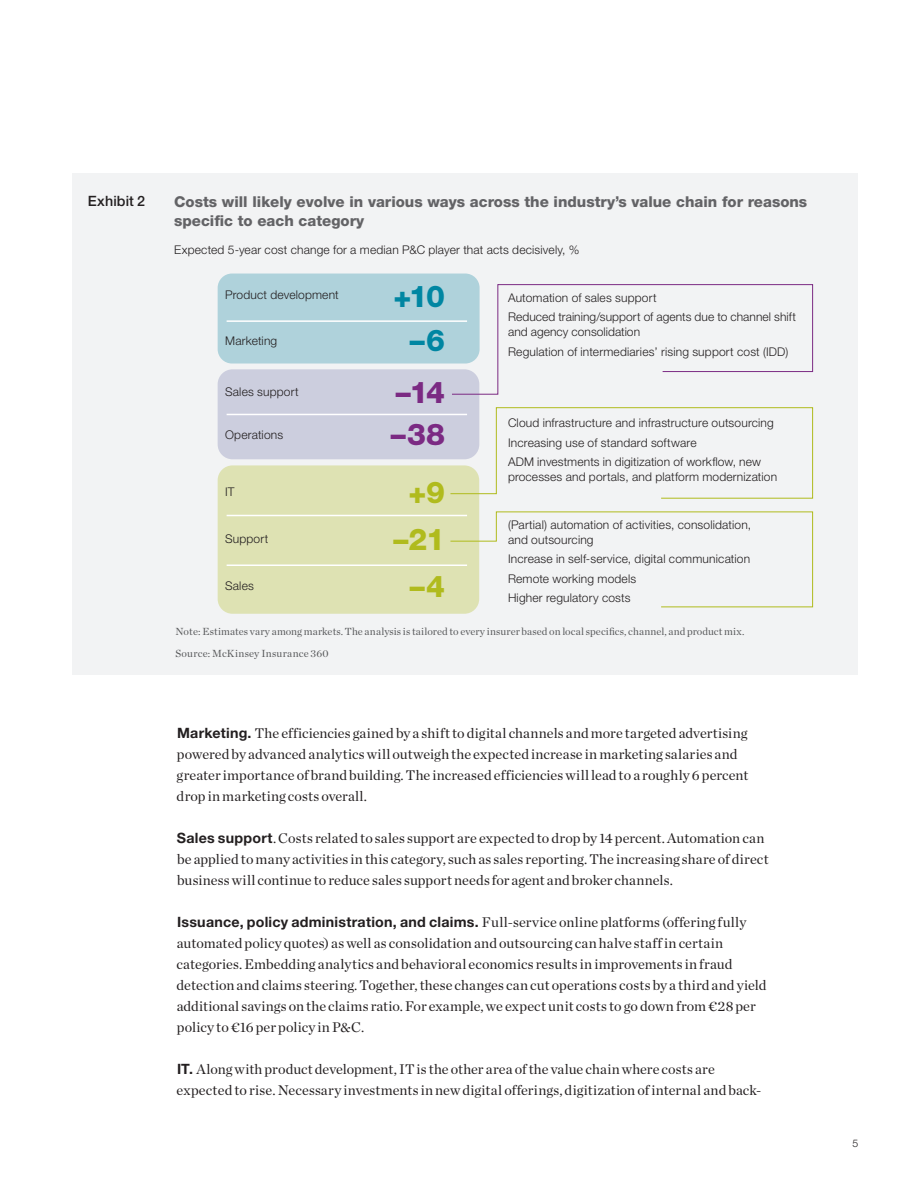
<style>
.page{position:relative;width:918px;height:1188px;background:#fff}
.page>*{position:absolute;margin:0;border:0;box-sizing:border-box;transform-origin:0 0}
.t1{font:800 30px/47px "Helvetica Neue LT Std";color:#b0bb1d;text-align:center}
.t2{font:800 30px/41.5px "Helvetica Neue LT Std";color:#7b2a83}
.t3{font:800 30px/44.4px "Helvetica Neue LT Std";color:#0086a2;text-align:center}
.t4{font:800 15px/19.5px "Helvetica Neue LT Std";color:#636366}
.Body_Chronicle{font:14.25px/21px "Chronicle Deck";letter-spacing:.01em;color:#231f20}
.Exhibit_headers{font:500 14.25px "Helvetica Neue LT Std";letter-spacing:.01em;color:#231f20}
.t5{font:300 12px/19.5px "Helvetica Neue LT Std";letter-spacing:.015em;color:#231f20}
.t6{font:10.5px/21.8px "Chronicle Deck";letter-spacing:.01em;color:#57585a}
.t7{font:300 10.5px "Helvetica Neue LT Std";color:#231f20}
.s1{font-family:"Helvetica Neue LT Std";font-weight:700}
</style>
<div class="page">
<div style="left:72px;top:173px;width:785px;height:501px;background:#f2f3f4"></div>
<div style="left:218px;top:465px;width:261px;height:149px;background:#dee2b3;border-radius:15px"></div>
<div style="left:218px;top:274px;width:262px;height:90px;background:#afd2db;border-radius:14px"></div>
<div style="left:218px;top:369px;width:261px;height:90px;background:#cccede;border-radius:15px"></div>
<hr style="left:227px;top:320px;width:240px;height:2px;background:#fff">
<hr style="left:227px;top:414px;width:240px;height:1px;background:#fff">
<hr style="left:227px;top:515px;width:240px;height:1px;background:#fff">
<hr style="left:227px;top:564px;width:240px;height:2px;background:#fff">
<svg style="left:451px;top:284px;width:362px;height:111px"></svg>
<svg style="left:450px;top:407px;width:363px;height:92px"></svg>
<svg style="left:450px;top:511px;width:363px;height:97px"></svg>
<h6 class="Exhibit_headers" style="left:88px;top:192px;width:59px">Exhibit 2</h6>
<p class="t4" style="left:174px;top:192px;width:635px">Costs will likely evolve in various ways across the industry’s value chain for reasons specific to each category</p>
<p class="t5" style="left:174px;top:239px;width:407px">Expected 5-year cost change for a median P&amp;C player that acts decisively, %</p>
<p class="t5" style="left:225px;top:285px;width:115px">Product development</p>
<p class="t5" style="left:225px;top:331px;width:54px">Marketing</p>
<p class="t3" style="left:394px;top:274px;width:53px">+10 –6</p>
<p class="t2" style="left:391px;top:372px;width:56px">–14 –38</p>
<p class="t1" style="left:393px;top:468px;width:53px">+9 –21 –4</p>
<p class="t5" style="left:508px;top:288px;width:289px">Automation of sales support<br>Reduced training/support of agents due to channel shift</p>
<p class="t5" style="left:508px;top:322px;width:282px">and agency consolidation<br>Regulation of intermediaries’ rising support cost (IDD)</p>
<p class="t5" style="left:225px;top:382px;width:75px">Sales support</p>
<p class="t5" style="left:508px;top:413px;width:267px">Cloud infrastructure and infrastructure outsourcing<br>Increasing use of standard software<br>ADM investments in digitization of workflow, new</p>
<p class="t5" style="left:508px;top:467px;width:271px">processes and portals, and platform modernization</p>
<p class="t5" style="left:508px;top:517px;width:245px;line-height:15px">(Partial) automation of activities, consolidation, and outsourcing</p>
<p class="t5" style="left:508px;top:549px;width:244px">Increase in self-service, digital communication<br>Remote working models<br>Higher regulatory costs</p>
<p class="t5" style="left:225px;top:425px;width:60px">Operations</p>
<p class="t5" style="left:225px;top:482px;width:11px">IT</p>
<p class="t5" style="left:225px;top:529px;width:45px">Support</p>
<p class="t5" style="left:225px;top:576px;width:30px">Sales</p>
<p class="t6" style="left:176px;top:620px;width:570px">Note: Estimates vary among markets. The analysis is tailored to every insurer based on local specifics, channel, and product mix.<br>Source: McKinsey Insurance 360</p>
<p class="Body_Chronicle" style="left:177px;top:722px;width:573px"><span class="s1">Marketing.</span> The efficiencies gained by a shift to digital channels and more targeted advertising powered by advanced analytics will outweigh the expected increase in marketing salaries and greater importance of brand building. The increased efficiencies will lead to a roughly 6 percent drop in marketing costs overall.</p>
<p class="Body_Chronicle" style="left:177px;top:827px;width:593px"><span class="s1">Sales support</span>. Costs related to sales support are expected to drop by 14 percent. Automation can be applied to many activities in this category, such as sales reporting. The increasing share of direct business will continue to reduce sales support needs for agent and broker channels.</p>
<p class="Body_Chronicle" style="left:177px;top:911px;width:591px"><span class="s1">Issuance, policy administration, and claims.</span> Full-service online platforms (offering fully automated policy quotes) as well as consolidation and outsourcing can halve staff in certain categories. Embedding analytics and behavioral economics results in improvements in fraud detection and claims steering. Together, these changes can cut operations costs by a third and yield additional savings on the claims ratio. For example, we expect unit costs to go down from €28 per policy to €16 per policy in P&amp;C.</p>
<p class="Body_Chronicle" style="left:177px;top:1058px;width:586px"><span class="s1">IT.</span> Along with product development, IT is the other area of the value chain where costs are expected to rise. Necessary investments in new digital offerings, digitization of internal and back-</p>
<p class="t7" style="left:853px;top:1137px;width:7px">5</p>
</div>
